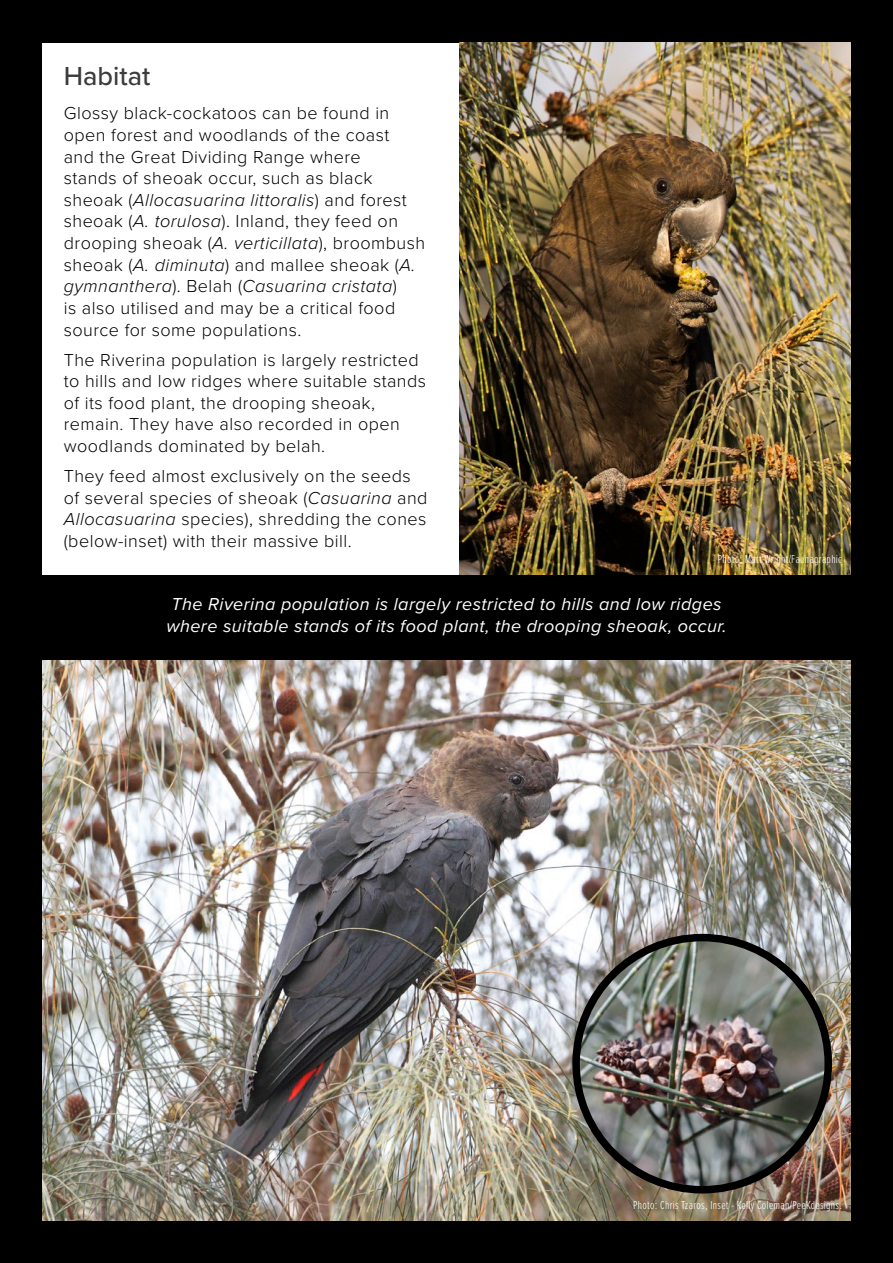
<style>
.page{position:relative;width:893px;height:1263px;background:#000}
.page>*{position:absolute;margin:0;border:0;box-sizing:border-box;transform-origin:0 0}
.t1{font:500 27px "Proxima Nova";color:#3c3c3b}
.t2{font:300 18px/21.6px "Proxima Nova";letter-spacing:.025em;color:#000}
.t3{font:italic 18px/21.6px "Proxima Nova";letter-spacing:.025em;color:#fff}
.t4{font:300 12px "Proxima Nova Ex Cn";letter-spacing:.025em;color:#fff}
.s1{font-style:italic}
</style>
<div class="page">
<div style="left:43px;top:43px;width:807px;height:1177px;background:#fff"></div>
<div style="left:39px;top:575px;width:815px;height:85px;background:#000"></div>
<img style="left:43px;top:660px;width:807px;height:560px">
<img style="left:459px;top:43px;width:391px;height:532px">
<img style="left:576px;top:937px;width:252px;height:253px;border-radius:126px">
<div style="left:572px;top:934px;width:260px;height:259px;border:8px solid #000;border-radius:50%"></div>
<h1 class="t1" style="left:64px;top:56px;width:88px">Habitat</h1>
<p class="t2" style="left:64px;top:102px;width:363px">Glossy black-cockatoos can be found in open forest and woodlands of the coast<br>and the Great Dividing Range where<br>stands of sheoak occur, such as black sheoak (<span class="s1">Allocasuarina littoralis</span>) and forest sheoak (<span class="s1">A. torulosa</span>). Inland, they feed on drooping sheoak (<span class="s1">A. verticillata</span>), broombush sheoak (<span class="s1">A. diminuta</span>) and mallee sheoak (<span class="s1">A. gymnanthera</span>). Belah (<span class="s1">Casuarina cristata</span>)<br>is also utilised and may be a critical food source for some populations.</p>
<p class="t2" style="left:64px;top:348px;width:364px">The Riverina population is largely restricted to hills and low ridges where suitable stands of its food plant, the drooping sheoak, remain. They have also recorded in open woodlands dominated by belah.</p>
<p class="t2" style="left:64px;top:464px;width:365px">They feed almost exclusively on the seeds of several species of sheoak (<span class="s1">Casuarina</span> and <span class="s1">Allocasuarina</span> species), shredding the cones (below-inset) with their massive bill.</p>
<p class="t4" style="left:718px;top:551px;width:126px">Photo: Matt Wright/Faunagraphic</p>
<p class="t3" style="left:166px;top:593px;width:562px">The Riverina population is largely restricted to hills and low ridges where suitable stands of its food plant, the drooping sheoak, occur.</p>
<p class="t4" style="left:633px;top:1196px;width:210px">Photo: Chris Tzaros, Inset - Kelly Coleman/PeeKdesigns.</p>
</div>
